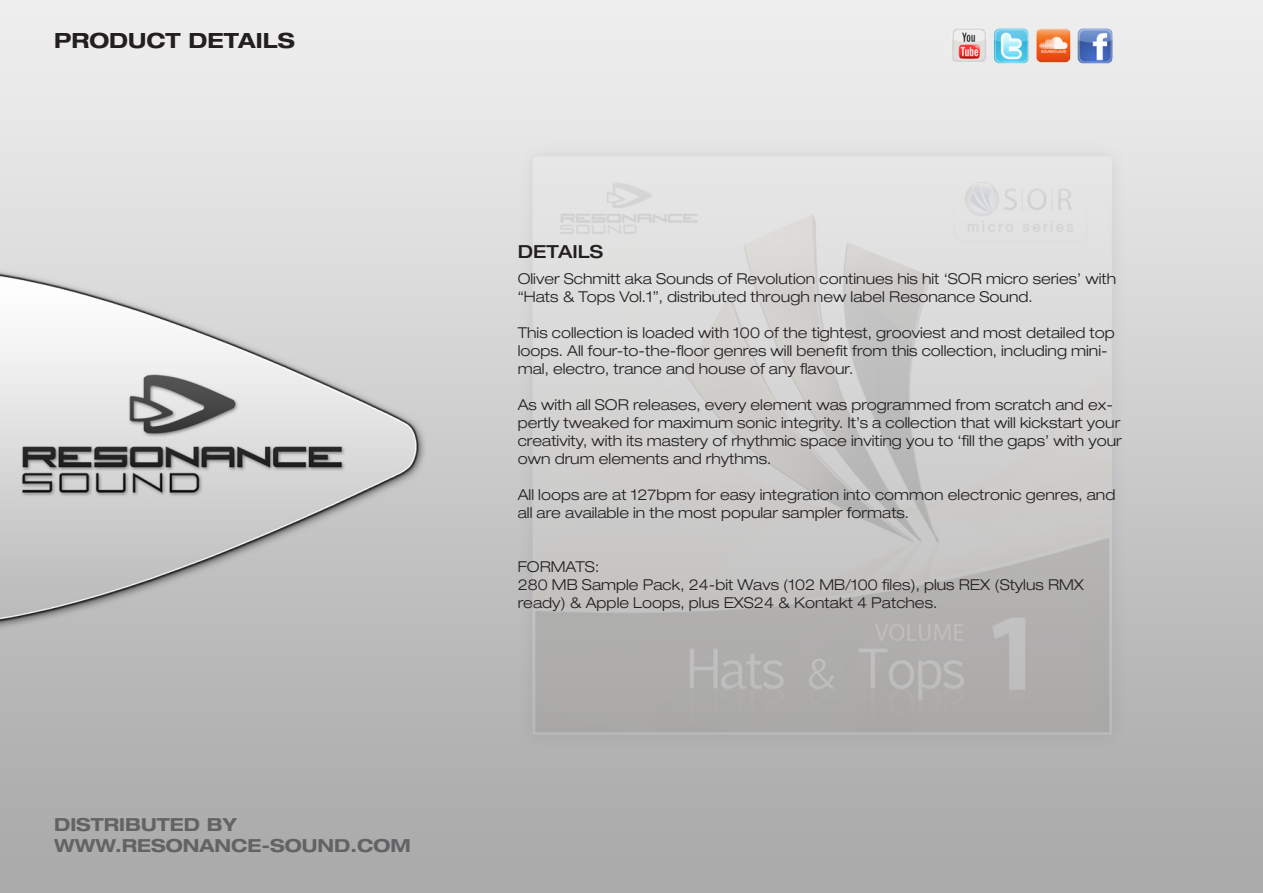
<style>
.page{position:relative;width:1263px;height:893px;background:#fff}
.page>*{position:absolute;margin:0;border:0;box-sizing:border-box;transform-origin:0 0}
.t1{font:700 expanded 21px "Helvetica Neue LT Pro";color:#231f20}
.t2{font:700 expanded 18px "Helvetica Neue LT Pro";color:#636366}
.t3{font:500 expanded 18px "Helvetica Neue LT Pro";color:#231f20}
.t4{font:300 expanded 15px/18px "Helvetica Neue LT Pro";color:#231f20}
</style>
<div class="page">
<img style="left:0;top:0;width:1263px;height:893px">
<img style="left:1036px;top:30px;width:33px;height:34px">
<img style="left:994px;top:30px;width:33px;height:34px">
<img style="left:952px;top:30px;width:33px;height:34px">
<h1 class="t1" style="left:54px;top:28px;width:242px">PRODUCT DETAILS</h1>
<p class="t2" style="left:54px;top:813px;width:184px">DISTRIBUTED BY</p>
<p class="t2" style="left:54px;top:834px;width:358px">WWW.RESONANCE-SOUND.COM</p>
<p class="t3" style="left:518px;top:241px;width:87px">DETAILS</p>
<p class="t4" style="left:518px;top:270px;width:600px">Oliver Schmitt aka Sounds of Revolution continues his hit ‘SOR micro series’ with “Hats &amp; Tops Vol.1”, distributed through new label Resonance Sound.</p>
<p class="t4" style="left:518px;top:324px;width:599px">This collection is loaded with 100 of the tightest, grooviest and most detailed top loops. All four-to-the-floor genres will benefit from this collection, including mini&shy;mal, electro, trance and house of any flavour.</p>
<p class="t4" style="left:518px;top:396px;width:605px">As with all SOR releases, every element was programmed from scratch and ex&shy;pertly tweaked for maximum sonic integrity. It’s a collection that will kickstart your creativity, with its mastery of rhythmic space inviting you to ‘fill the gaps’ with your own drum elements and rhythms.</p>
<p class="t4" style="left:518px;top:486px;width:599px">All loops are at 127bpm for easy integration into common electronic genres, and all are available in the most popular sampler formats.</p>
<p class="t4" style="left:518px;top:558px;width:568px">FORMATS:<br>280 MB Sample Pack, 24-bit Wavs (102 MB/100 files), plus REX (Stylus RMX ready) &amp; Apple Loops, plus EXS24 &amp; Kontakt 4 Patches.</p>
</div>
